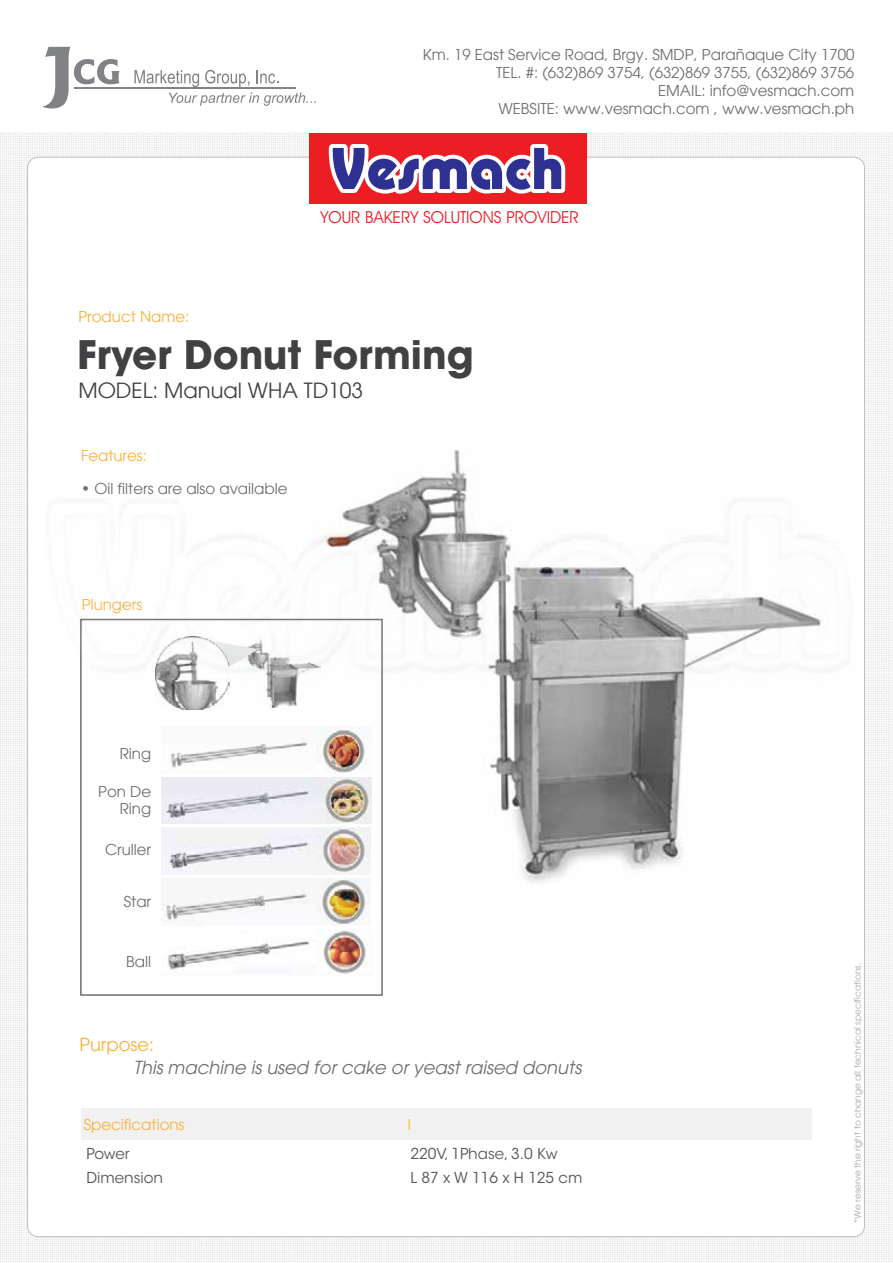
<style>
.page{position:relative;width:893px;height:1263px;background:#fff}
.page>*{position:absolute;margin:0;border:0;box-sizing:border-box;transform-origin:0 0}
.t1{font:700 39px "ITC Avant Garde Std";color:#414042}
.t2{font:21px "Avant Garde";color:#414042}
.t3{font:italic 18px "Avant Garde";color:#6d6e71}
.t4{font:18px "Avant Garde";color:#fbb03b}
.t5{font:16.8px "Avant Garde IT Cby BT";color:#ec2027}
.t6{font:15px/18px "Avant Garde";color:#6d6e71;text-align:right}
.t7{font:15px "ITC Avant Garde Std";color:#58595b}
.t8{font:15px "Avant Garde";color:#fbb03b}
.t9{font:9px "Avant Garde";color:#a7a9ac}
</style>
<div class="page">
<div style="left:0;top:2px;width:892px;height:1261px;background:#f3f3f3"></div>
<div style="left:0;top:2px;width:892px;height:130px;background:#fff"></div>
<div style="left:28px;top:157px;width:836px;height:1080px;background:#fff;border-radius:11px"></div>
<hr style="left:74px;top:87px;width:222px;height:1px;background:#808285">
<svg style="left:42px;top:47px;width:77px;height:62px"></svg>
<svg style="left:134px;top:70px;width:65px;height:17px"></svg>
<svg style="left:205px;top:70px;width:44px;height:17px"></svg>
<svg style="left:256px;top:70px;width:22px;height:14px"></svg>
<svg style="left:169px;top:93px;width:147px;height:13px"></svg>
<div style="left:309px;top:133px;width:277px;height:71px;background:#ed1d24"></div>
<svg style="left:329px;top:144px;width:236px;height:50px"></svg>
<img style="left:312px;top:450px;width:372px;height:433px">
<div style="left:81px;top:1108px;width:730px;height:32px;background:#f1f1f2"></div>
<img style="left:170px;top:727px;width:203px;height:46px">
<img style="left:162px;top:777px;width:209px;height:47px">
<img style="left:162px;top:828px;width:209px;height:46px">
<img style="left:162px;top:879px;width:209px;height:46px">
<img style="left:168px;top:929px;width:200px;height:46px">
<div style="left:80px;top:619px;width:303px;height:377px;border:2px solid #6d6e71"></div>
<img style="left:0;top:460px;width:892px;height:249px">
<p class="t6" style="left:423px;top:46px;width:433px">Km. 19 East Service Road, Brgy. SMDP, Parañaque City 1700<br>TEL. #: (632)869 3754, (632)869 3755, (632)869 3756<br>EMAIL: info@vesmach.com<br>WEBSITE: www.vesmach.com , www.vesmach.ph</p>
<p class="t6" style="left:579px;top:46px;width:276px;text-align:center">1227 P. Guevarra St., St . Cruz, Manila<br>TELFAX #: (632)7359650, (632)353 203</p>
<p class="t8" style="left:78px;top:307px;width:112px">Product Name:</p>
<p class="t5" style="left:320px;top:207px;width:260px">YOUR BAKERY SOLUTIONS PROVIDER</p>
<h1 class="t1" style="left:77px;top:329px;width:398px">Fryer Donut Forming</h1>
<h2 class="t2" style="left:78px;top:378px;width:286px">MODEL: Manual WHA TD103</h2>
<p class="t8" style="left:81px;top:447px;width:67px">Features:</p>
<p class="t6" style="left:81px;top:480px;width:208px">• Oil filters are also available</p>
<p class="t8" style="left:82px;top:596px;width:62px">Plungers</p>
<p class="t6" style="left:120px;top:744px;width:33px">Ring</p>
<p class="t6" style="left:98px;top:784px;width:54px;line-height:16.5px">Pon De<br>Ring</p>
<p class="t6" style="left:105px;top:841px;width:48px">Cruller</p>
<p class="t6" style="left:124px;top:893px;width:29px">Star</p>
<p class="t6" style="left:126px;top:953px;width:26px">Ball</p>
<p class="t4" style="left:79px;top:1034px;width:76px">Purpose:</p>
<p class="t3" style="left:133px;top:1056px;width:449px">This machine is used for cake or yeast raised donuts</p>
<p class="t8" style="left:84px;top:1116px;width:102px">Specifications</p>
<p class="t8" style="left:408px;top:1116px;width:4px">l</p>
<p class="t7" style="left:86px;top:1144px;width:45px">Power</p>
<p class="t7" style="left:410px;top:1144px;width:149px">220V, 1Phase, 3.0 Kw</p>
<p class="t7" style="left:86px;top:1168px;width:78px">Dimension</p>
<p class="t7" style="left:410px;top:1168px;width:173px">L 87 x W 116 x H 125 cm</p>
<p class="t9" style="left:852px;top:1223px;width:261px;rotate:-90deg">*We reserve the right to change all technical specifications.</p>
</div>
